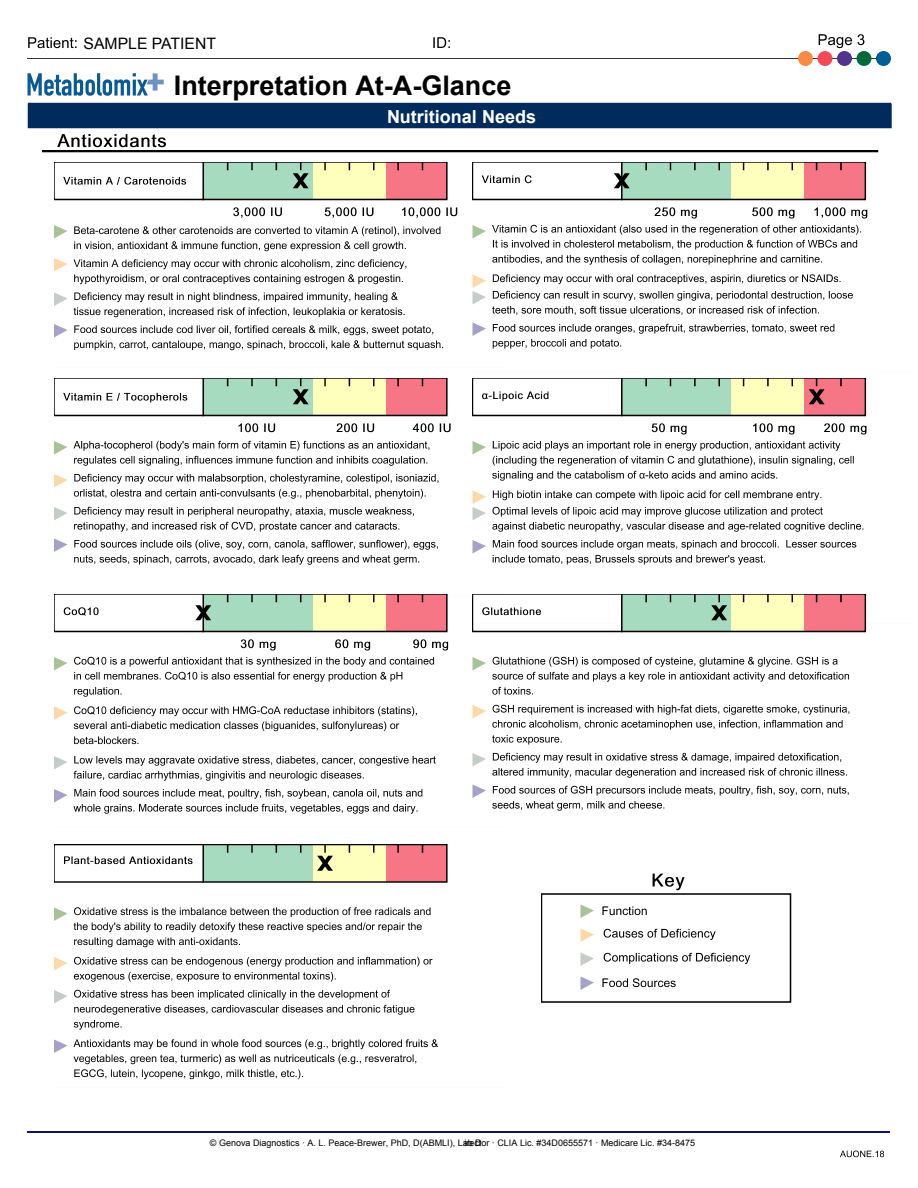
<style>
.page{position:relative;width:918px;height:1188px;background:#fff}
.page>*{position:absolute;margin:0;border:0;box-sizing:border-box;transform-origin:0 0}
.t1{font:700 27px "Arial";color:#000}
.t2{font:700 18px "Arial";color:#fff}
.t3{font:15.75px "Arial";color:#000}
.t4{font:9px "Arial";color:#000}
</style>
<div class="page">
<svg style="left:433px;top:37px;width:17px;height:11px"></svg>
<svg style="left:819px;top:34px;width:45px;height:14px"></svg>
<svg style="left:28px;top:37px;width:49px;height:11px"></svg>
<svg style="left:542px;top:874px;width:249px;height:129px"></svg>
<svg style="left:54px;top:162px;width:394px;height:38px"></svg>
<svg style="left:54px;top:225px;width:13px;height:13px"></svg>
<svg style="left:54px;top:258px;width:13px;height:14px"></svg>
<svg style="left:54px;top:292px;width:13px;height:14px"></svg>
<svg style="left:54px;top:324px;width:13px;height:14px"></svg>
<svg style="left:233px;top:207px;width:49px;height:11px"></svg>
<svg style="left:325px;top:207px;width:49px;height:11px"></svg>
<svg style="left:402px;top:207px;width:55px;height:11px"></svg>
<svg style="left:74px;top:226px;width:366px;height:25px"></svg>
<svg style="left:74px;top:259px;width:332px;height:25px"></svg>
<svg style="left:74px;top:292px;width:331px;height:25px"></svg>
<svg style="left:74px;top:325px;width:369px;height:25px"></svg>
<svg style="left:472px;top:162px;width:394px;height:38px"></svg>
<svg style="left:472px;top:225px;width:14px;height:13px"></svg>
<svg style="left:472px;top:274px;width:14px;height:30px"></svg>
<svg style="left:472px;top:322px;width:14px;height:14px"></svg>
<svg style="left:655px;top:207px;width:42px;height:12px"></svg>
<svg style="left:752px;top:207px;width:43px;height:12px"></svg>
<svg style="left:815px;top:207px;width:52px;height:12px"></svg>
<svg style="left:492px;top:225px;width:369px;height:40px"></svg>
<svg style="left:493px;top:274px;width:348px;height:10px"></svg>
<svg style="left:492px;top:291px;width:361px;height:24px"></svg>
<svg style="left:493px;top:324px;width:341px;height:25px"></svg>
<svg style="left:54px;top:378px;width:394px;height:38px"></svg>
<svg style="left:54px;top:441px;width:13px;height:13px"></svg>
<svg style="left:54px;top:474px;width:13px;height:14px"></svg>
<svg style="left:54px;top:507px;width:13px;height:13px"></svg>
<svg style="left:54px;top:538px;width:14px;height:14px"></svg>
<svg style="left:238px;top:423px;width:37px;height:9px"></svg>
<svg style="left:337px;top:423px;width:37px;height:9px"></svg>
<svg style="left:413px;top:423px;width:38px;height:9px"></svg>
<svg style="left:74px;top:441px;width:355px;height:25px"></svg>
<svg style="left:74px;top:474px;width:364px;height:25px"></svg>
<svg style="left:74px;top:507px;width:340px;height:25px"></svg>
<svg style="left:74px;top:540px;width:364px;height:25px"></svg>
<svg style="left:28px;top:103px;width:864px;height:25px"></svg>
<div style="left:29px;top:104px;width:862px;height:24px;background:#002b5c"></div>
<svg style="left:42px;top:134px;width:836px;height:18px"></svg>
<svg style="left:472px;top:378px;width:394px;height:38px"></svg>
<svg style="left:472px;top:441px;width:14px;height:13px"></svg>
<svg style="left:472px;top:490px;width:14px;height:30px"></svg>
<svg style="left:472px;top:540px;width:14px;height:14px"></svg>
<svg style="left:652px;top:423px;width:35px;height:12px"></svg>
<svg style="left:753px;top:423px;width:42px;height:12px"></svg>
<svg style="left:824px;top:423px;width:43px;height:12px"></svg>
<svg style="left:492px;top:441px;width:362px;height:40px"></svg>
<svg style="left:493px;top:490px;width:328px;height:10px"></svg>
<svg style="left:492px;top:507px;width:371px;height:25px"></svg>
<svg style="left:493px;top:540px;width:363px;height:25px"></svg>
<svg style="left:54px;top:594px;width:394px;height:38px"></svg>
<svg style="left:54px;top:657px;width:13px;height:13px"></svg>
<svg style="left:54px;top:706px;width:14px;height:14px"></svg>
<svg style="left:54px;top:756px;width:13px;height:14px"></svg>
<svg style="left:54px;top:789px;width:13px;height:14px"></svg>
<svg style="left:241px;top:639px;width:35px;height:12px"></svg>
<svg style="left:335px;top:639px;width:35px;height:12px"></svg>
<svg style="left:413px;top:639px;width:35px;height:12px"></svg>
<svg style="left:74px;top:657px;width:360px;height:40px"></svg>
<svg style="left:74px;top:706px;width:343px;height:38px"></svg>
<svg style="left:74px;top:756px;width:362px;height:25px"></svg>
<svg style="left:74px;top:789px;width:348px;height:25px"></svg>
<svg style="left:472px;top:594px;width:394px;height:38px"></svg>
<svg style="left:472px;top:657px;width:14px;height:13px"></svg>
<svg style="left:472px;top:705px;width:14px;height:13px"></svg>
<svg style="left:472px;top:753px;width:14px;height:14px"></svg>
<svg style="left:472px;top:785px;width:14px;height:13px"></svg>
<svg style="left:492px;top:657px;width:357px;height:38px"></svg>
<svg style="left:492px;top:705px;width:357px;height:40px"></svg>
<svg style="left:492px;top:753px;width:355px;height:25px"></svg>
<svg style="left:492px;top:786px;width:357px;height:25px"></svg>
<svg style="left:54px;top:844px;width:394px;height:39px"></svg>
<svg style="left:54px;top:907px;width:14px;height:14px"></svg>
<svg style="left:54px;top:957px;width:13px;height:13px"></svg>
<svg style="left:54px;top:990px;width:13px;height:14px"></svg>
<svg style="left:54px;top:1040px;width:14px;height:13px"></svg>
<svg style="left:74px;top:907px;width:357px;height:40px"></svg>
<svg style="left:74px;top:957px;width:359px;height:25px"></svg>
<svg style="left:74px;top:990px;width:341px;height:40px"></svg>
<svg style="left:74px;top:1039px;width:364px;height:40px"></svg>
<hr style="left:27px;top:1131px;width:862px;height:1px;background:#101077">
<hr style="left:27px;top:58px;width:861px;height:1px;background:#333">
<div style="left:798px;top:51px;width:15px;height:15px;background:#f98b44;border-radius:50%"></div>
<div style="left:817px;top:51px;width:15px;height:15px;background:#f24b55;border-radius:50%"></div>
<div style="left:837px;top:51px;width:15px;height:15px;background:#53348d;border-radius:50%"></div>
<div style="left:857px;top:51px;width:14px;height:15px;background:#006a3a;border-radius:50%"></div>
<div style="left:876px;top:51px;width:15px;height:15px;background:#005d95;border-radius:50%"></div>
<svg style="left:840px;top:1151px;width:44px;height:6px"></svg>
<img style="left:28px;top:73px;width:135px;height:23px">
<h3 class="t3" style="left:84px;top:34px;width:134px">SAMPLE PATIENT</h3>
<h1 class="t1" style="left:174px;top:70px;width:339px">Interpretation At-A-Glance</h1>
<h2 class="t2" style="left:387px;top:107px;width:151px">Nutritional Needs</h2>
<p class="t4" style="left:210px;top:1138px;width:273px">© Genova Diagnostics · A. L. Peace-Brewer, PhD, D(ABMLI), Lab D</p>
<p class="t4" style="left:464px;top:1138px;width:232px">irector · CLIA Lic. #34D0655571 · Medicare Lic. #34-8475</p>
</div>
